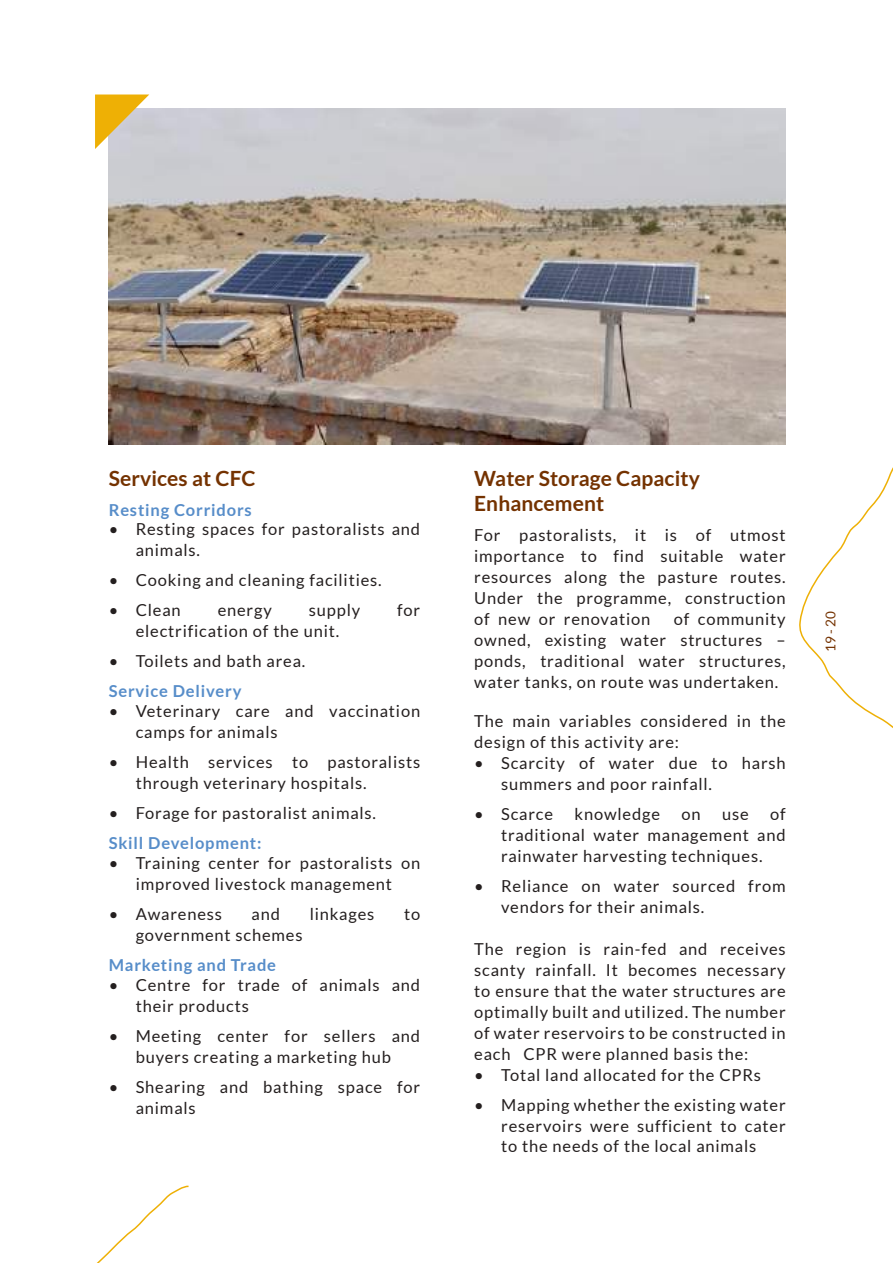
<style>
.page{position:relative;width:893px;height:1263px;background:#fff}
.page>*{position:absolute;margin:0;border:0;box-sizing:border-box;transform-origin:0 0}
.t1{font:700 21px/25.2px "Lato";letter-spacing:.005em;color:#743200}
.t2{font:16.5px/21px "Lato";letter-spacing:.05em;color:#241f1f}
.t3{font:700 16.5px "Lato";letter-spacing:.05em;color:#578dc9}
.t4{font:13.5px "Lato";color:#743200}
</style>
<div class="page">
<svg style="left:96px;top:1185px;width:93px;height:78px"></svg>
<img style="left:108px;top:108px;width:677px;height:336px">
<svg style="left:95px;top:94px;width:54px;height:55px;background:#e0c16f"></svg>
<svg style="left:799px;top:467px;width:94px;height:261px"></svg>
<p class="t1" style="left:109px;top:465px;width:148px">Services at CFC</p>
<p class="t3" style="left:109px;top:500px;width:145px">Resting Corridors</p>
<p class="t2" style="left:136px;top:519px;width:286px;text-indent:-27px">• Resting spaces for pastoralists and animals.</p>
<p class="t2" style="left:109px;top:570px;width:274px">• Cooking and cleaning facilities.</p>
<p class="t2" style="left:109px;top:600px;width:74px">• Clean</p>
<p class="t2" style="left:218px;top:600px;width:56px">energy</p>
<p class="t2" style="left:309px;top:600px;width:53px">supply</p>
<p class="t2" style="left:397px;top:600px;width:25px">for</p>
<p class="t2" style="left:136px;top:621px;width:205px">electrification of the unit.</p>
<p class="t2" style="left:109px;top:651px;width:198px">• Toilets and bath area.</p>
<p class="t3" style="left:109px;top:682px;width:134px">Service Delivery</p>
<p class="t2" style="left:136px;top:701px;width:286px;text-indent:-27px">• Veterinary care and vaccination camps for animals</p>
<p class="t2" style="left:136px;top:752px;width:286px;text-indent:-27px">• Health services to pastoralists through veterinary hospitals.</p>
<p class="t2" style="left:109px;top:803px;width:269px">• Forage for pastoralist animals.</p>
<p class="t3" style="left:109px;top:834px;width:154px">Skill Development:</p>
<p class="t2" style="left:109px;top:852px;width:313px;text-align:center">• Training center for pastoralists on improved livestock management</p>
<p class="t2" style="left:109px;top:903px;width:115px">• Awareness</p>
<p class="t2" style="left:252px;top:903px;width:30px">and</p>
<p class="t2" style="left:310px;top:903px;width:66px">linkages</p>
<p class="t2" style="left:404px;top:903px;width:18px">to</p>
<p class="t2" style="left:136px;top:924px;width:168px">government schemes</p>
<p class="t3" style="left:109px;top:955px;width:169px">Marketing and Trade</p>
<p class="t2" style="left:136px;top:974px;width:286px;text-indent:-27px">• Centre for trade of animals and their products</p>
<p class="t2" style="left:109px;top:1025px;width:313px;text-align:center">• Meeting center for sellers and buyers creating a marketing hub</p>
<p class="t2" style="left:136px;top:1076px;width:286px;text-indent:-27px">• Shearing and bathing space for animals</p>
<p class="t1" style="left:474px;top:465px;width:227px">Water Storage Capacity<br>Enhancement</p>
<p class="t2" style="left:474px;top:524px;width:313px;text-align:justify">For pastoralists, it is of utmost importance to find suitable water resources along the pasture routes.<br>Under the programme, construction of new or renovation</p>
<p class="t2" style="left:474px;top:608px;width:313px;text-align:justify;text-indent:200px">of community owned, existing water structures – ponds, traditional water structures, water tanks, on route was undertaken.</p>
<p class="t2" style="left:474px;top:711px;width:313px">The main variables considered in the design of this activity are:</p>
<p class="t2" style="left:501px;top:753px;width:286px;text-indent:-27px">• Scarcity of water due to harsh summers and poor rainfall.</p>
<p class="t2" style="left:474px;top:804px;width:80px">• Scarce</p>
<p class="t2" style="left:575px;top:804px;width:87px">knowledge</p>
<p class="t2" style="left:681px;top:804px;width:21px">on</p>
<p class="t2" style="left:722px;top:804px;width:28px">use</p>
<p class="t2" style="left:501px;top:804px;width:286px;text-align:justify;text-indent:269px">of traditional water management and rainwater harvesting techniques.</p>
<p class="t2" style="left:501px;top:876px;width:286px;text-indent:-27px">• Reliance on water sourced from vendors for their animals.</p>
<p class="t2" style="left:474px;top:939px;width:313px;text-align:justify">The region is rain-fed and receives scanty rainfall. It becomes necessary to ensure that the water structures are optimally built and utilized. The number of water reservoirs to be constructed in each CPR were planned basis the:</p>
<p class="t2" style="left:474px;top:1065px;width:288px">• Total land allocated for the CPRs</p>
<p class="t2" style="left:501px;top:1095px;width:286px;line-height:20.4px;text-align:justify;text-indent:-27px">• Mapping whether the existing water reservoirs were sufficient to cater to the needs of the local animals</p>
<p class="t4" style="left:823px;top:652px;width:43px;rotate:-90deg">19-20</p>
</div>
